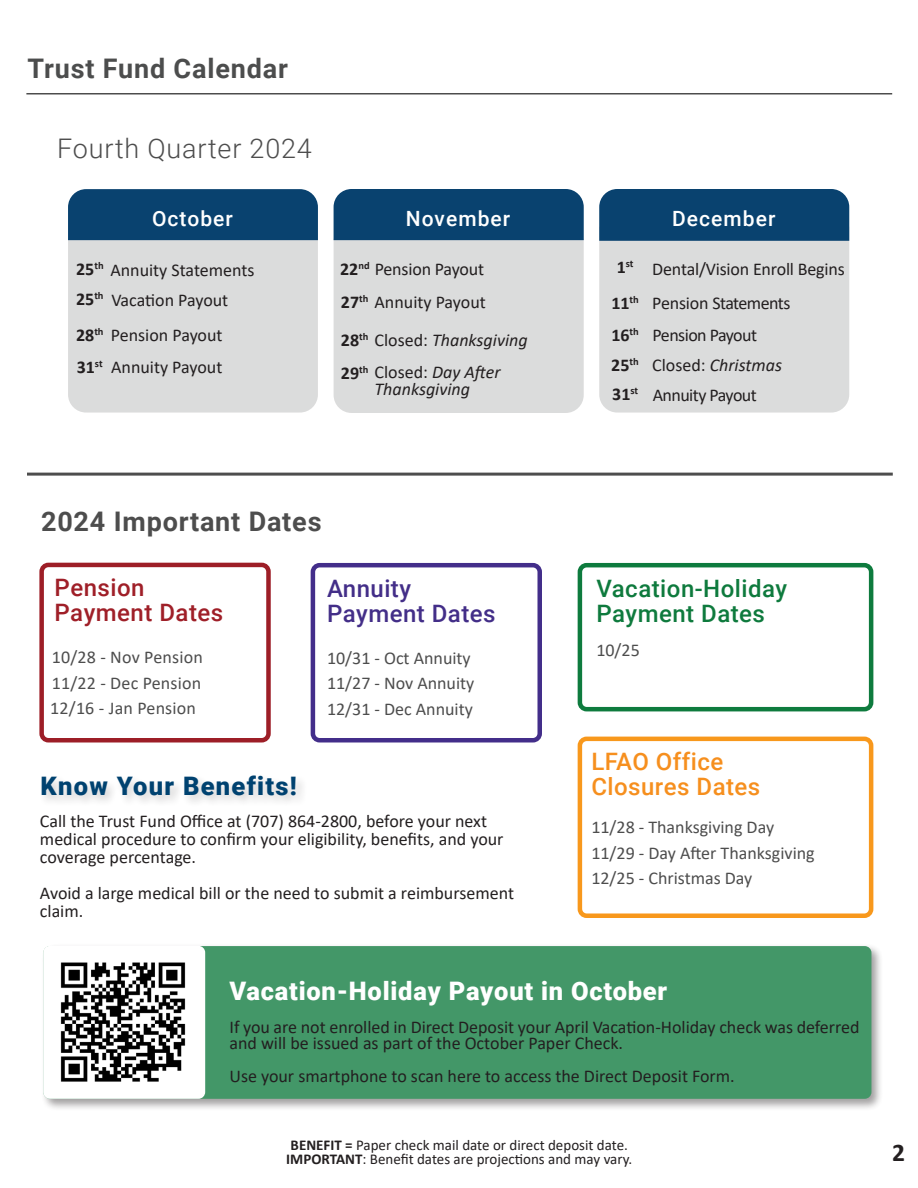
<style>
.page{position:relative;width:918px;height:1188px;background:#fff}
.page>*{position:absolute;margin:0;border:0;box-sizing:border-box;transform-origin:0 0}
.t1{font:700 27px "Roboto";letter-spacing:.03em;color:#4d4d4d}
.t2{font:300 27px "Roboto";letter-spacing:.03em;color:#4d4d4d}
.t3{font:700 27px "Roboto";letter-spacing:.03em;color:#4c4d4d}
.t4{font:900 25.5px "Roboto";letter-spacing:.03em;color:#fff}
.t5{font:900 25.5px "Roboto";letter-spacing:.05em;color:#004270}
.t6{font:700 25.5px "Calibri";color:#231f20}
.t7{font:500 24px/25.5px "Roboto";letter-spacing:.02em;color:#0e7a3d}
.t8{font:500 24px/25.5px "Roboto";letter-spacing:.02em;color:#f68f1e}
.t9{font:500 24px/25.5px "Roboto";letter-spacing:.02em;color:#9f1f28}
.t10{font:500 24px "Roboto";letter-spacing:.02em;color:#432e88}
.t11{font:500 21px "Roboto";letter-spacing:.05em;color:#fff}
.t12{font:18px/18px "Calibri";color:#231f20}
.t13{font:18px "Calibri";color:#4d4d4d}
.t14{font:italic 18px/16.5px "Calibri";color:#231f20;text-align:center}
.t15{font:700 18px "Calibri";color:#231f20}
.t16{font:15px "Calibri";color:#231f20}
.t17{font:700 10.5px "Calibri";letter-spacing:-.005em;color:#231f20}
.s1{font-size:18px}
.s2{font-weight:700}
.s3{font-weight:700;font-style:normal}
.s4{font-style:normal}
</style>
<div class="page">
<div style="left:599px;top:241px;width:250px;height:172px;background:#dbdcdc"></div>
<div style="left:68px;top:240px;width:250px;height:173px;background:#dbdcdc"></div>
<div style="left:68px;top:189px;width:250px;height:51px;background:#09426f"></div>
<svg style="left:334px;top:189px;width:250px;height:224px;background:#abb9c3"></svg>
<div style="left:599px;top:189px;width:250px;height:52px;background:#09426f"></div>
<div style="left:39px;top:563px;width:232px;height:179px;border:4px solid #9d1e27;border-radius:7px"></div>
<div style="left:311px;top:563px;width:231px;height:179px;border:4px solid #432e8a;border-radius:7px"></div>
<div style="left:578px;top:737px;width:295px;height:181px;border:4px solid #f8981c;border-radius:7px"></div>
<div style="left:578px;top:563px;width:295px;height:148px;border:4px solid #0e7b3e;border-radius:7px"></div>
<hr style="left:26px;top:93px;width:866px;height:1px;background:#4d4d4d">
<hr style="left:27px;top:473px;width:866px;height:3px;background:#4d4d4d">
<div style="left:40px;top:943px;width:844px;height:169px;background:#231f20;opacity:.55"></div>
<div style="left:43px;top:946px;width:828px;height:153px;background:#439768;border-radius:7px"></div>
<div style="left:43px;top:946px;width:162px;height:153px;background:#fff;border-radius:7px"></div>
<img style="left:60px;top:962px;width:126px;height:120px">
<svg style="left:165px;top:1071px;width:21px;height:11px"></svg>
<div style="left:39px;top:773px;width:269px;height:34px;background:#231f20;opacity:.2"></div>
<p class="t3" style="left:28px;top:50px;width:262px">Trust Fund Calendar</p>
<p class="t2" style="left:57px;top:129px;width:256px">Fourth Quarter 2024</p>
<p class="t11" style="left:152px;top:203px;width:82px">October</p>
<p class="t11" style="left:406px;top:203px;width:106px">November</p>
<p class="t11" style="left:672px;top:204px;width:105px">December</p>
<p class="t17" style="left:617px;top:256px;width:18px"><span class="s1">1</span>st</p>
<p class="t17" style="left:94px;top:258px;width:11px">th</p>
<p class="t12" style="left:340px;top:260px;width:145px"><span class="s2">22</span><sup>nd</sup> Pension Payout</p>
<p class="t12" style="left:652px;top:260px;width:194px">Dental/Vision Enroll Begins</p>
<p class="t15" style="left:341px;top:289px;width:20px">27</p>
<p class="t12" style="left:375px;top:293px;width:113px">Annuity Payout</p>
<p class="t15" style="left:76px;top:257px;width:20px">25</p>
<p class="t12" style="left:110px;top:260px;width:146px">Annuity Statements</p>
<p class="t12" style="left:76px;top:291px;width:154px"><span class="s2">25</span><sup>th</sup> Vacation Payout</p>
<p class="t17" style="left:359px;top:291px;width:11px">th</p>
<p class="t15" style="left:611px;top:291px;width:29px">11<sup>th</sup></p>
<p class="t12" style="left:652px;top:293px;width:140px">Pension Statements</p>
<p class="t12" style="left:76px;top:325px;width:148px"><span class="s2">28</span><sup>th</sup> Pension Payout</p>
<p class="t17" style="left:95px;top:356px;width:9px">st</p>
<p class="t15" style="left:77px;top:354px;width:20px">31</p>
<p class="t12" style="left:111px;top:358px;width:113px">Annuity Payout</p>
<p class="t14" style="left:341px;top:331px;width:188px"><span class="s3">28</span><sup>th</sup> <span class="s4">Closed:</span> Thanksgiving</p>
<p class="t14" style="left:341px;top:363px;width:161px"><span class="s3">29</span><sup>th</sup> <span class="s4">Closed:</span> Day After<br>Thanksgiving</p>
<p class="t15" style="left:611px;top:322px;width:29px">16<sup>th</sup></p>
<p class="t12" style="left:653px;top:326px;width:106px">Pension Payout</p>
<p class="t15" style="left:611px;top:353px;width:29px">25<sup>th</sup></p>
<p class="t14" style="left:652px;top:356px;width:131px"><span class="s4">Closed:</span> Christmas</p>
<p class="t15" style="left:612px;top:382px;width:27px">31<sup>st</sup></p>
<p class="t12" style="left:653px;top:385px;width:106px">Annuity Payout</p>
<p class="t1" style="left:41px;top:502px;width:282px">2024 Important Dates</p>
<p class="t9" style="left:55px;top:574px;width:170px">Pension<br>Payment Dates</p>
<p class="t10" style="left:327px;top:571px;width:86px">Annuity</p>
<p class="t10" style="left:327px;top:597px;width:170px">Payment Dates</p>
<p class="t13" style="left:52px;top:645px;width:153px">10/28 - Nov Pension</p>
<p class="t13" style="left:52px;top:670px;width:151px">11/22 - Dec Pension</p>
<p class="t13" style="left:50px;top:696px;width:147px">12/16 - Jan Pension</p>
<p class="t13" style="left:327px;top:645px;width:145px">10/31 - Oct Annuity</p>
<p class="t13" style="left:327px;top:671px;width:149px">11/27 - Nov Annuity</p>
<p class="t13" style="left:327px;top:696px;width:147px">12/31 - Dec Annuity</p>
<p class="t5" style="left:40px;top:768px;width:258px">Know Your Benefits!</p>
<p class="t12" style="left:40px;top:811px;width:465px">Call the Trust Fund Office at (707) 864-2800, before your next medical procedure to confirm your eligibility, benefits, and your coverage percentage.</p>
<p class="t12" style="left:40px;top:883px;width:476px">Avoid a large medical bill or the need to submit a reimbursement claim.</p>
<p class="t7" style="left:596px;top:575px;width:192px">Vacation-Holiday<br>Payment Dates</p>
<p class="t13" style="left:596px;top:637px;width:45px">10/25</p>
<p class="t8" style="left:591px;top:747px;width:171px">LFAO Office<br>Closures Dates</p>
<p class="t13" style="left:591px;top:815px;width:184px">11/28 - Thanksgiving Day</p>
<p class="t13" style="left:591px;top:840px;width:225px">11/29 - Day After Thanksgiving</p>
<p class="t13" style="left:591px;top:866px;width:163px">12/25 - Christmas Day</p>
<p class="t4" style="left:230px;top:973px;width:439px">Vacation-Holiday Payout in October</p>
<p class="t12" style="left:230px;top:1018px;width:632px;line-height:16.5px">If you are not enrolled in Direct Deposit your April Vacation-Holiday check was deferred and will be issued as part of the October Paper Check.</p>
<p class="t12" style="left:230px;top:1067px;width:507px">Use your smartphone to scan here to access the Direct Deposit Form.</p>
<p class="t16" style="left:291px;top:1135px;width:339px"><span class="s2">BENEFIT =</span> Paper check mail date or direct deposit date.</p>
<p class="t16" style="left:286px;top:1148px;width:347px"><span class="s2">IMPORTANT</span>: Benefit dates are projections and may vary.</p>
<p class="t6" style="left:892px;top:1134px;width:14px">2</p>
</div>
